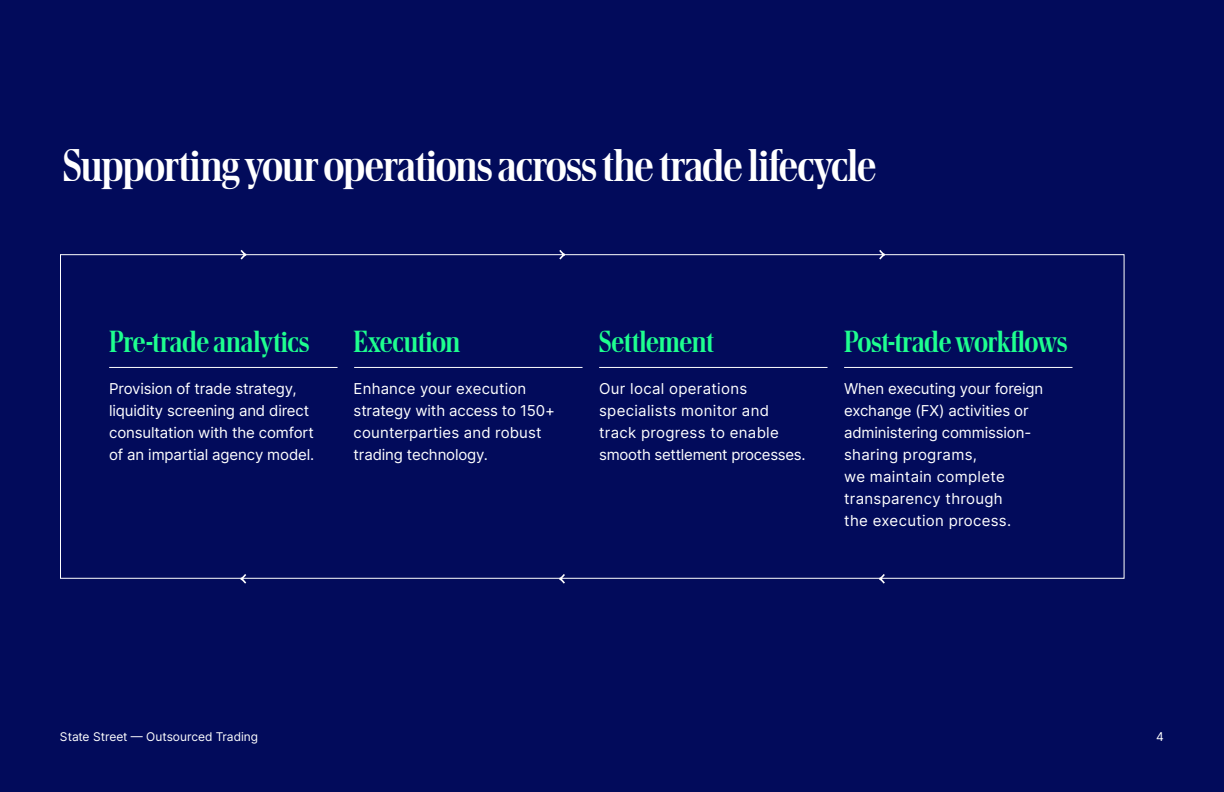
<style>
.page{position:relative;width:1224px;height:792px;background:#020b5b}
.page>*{position:absolute;margin:0;border:0;box-sizing:border-box;transform-origin:0 0}
.t1{font:45px "Lab Antiqua VF Variable";letter-spacing:-.02em;color:#fff}
.t2{font:condensed 30px "Lab Antiqua Small";letter-spacing:-.015em;color:#1eff8f}
.t3{font:15px/22px "Inter";letter-spacing:-.01em;color:#fff}
.t4{font:15px/22px "Inter";letter-spacing:.02em;color:#fff}
.t5{font:12px "Inter";letter-spacing:-.005em;color:#fff}
</style>
<div class="page">
<hr style="left:109px;top:367px;width:229px;height:1px;background:#fff">
<hr style="left:354px;top:367px;width:229px;height:1px;background:#fff">
<hr style="left:599px;top:367px;width:229px;height:1px;background:#fff">
<hr style="left:844px;top:367px;width:229px;height:1px;background:#fff">
<svg style="left:879px;top:250px;width:6px;height:10px"></svg>
<svg style="left:559px;top:250px;width:6px;height:10px"></svg>
<svg style="left:241px;top:250px;width:5px;height:10px"></svg>
<svg style="left:879px;top:574px;width:6px;height:10px"></svg>
<svg style="left:559px;top:574px;width:6px;height:10px"></svg>
<svg style="left:241px;top:574px;width:5px;height:10px"></svg>
<h1 class="t1" style="left:63px;top:140px;width:815px">Supporting your operations across the trade lifecycle</h1>
<h2 class="t2" style="left:109px;top:325px;width:202px">Pre-trade analytics</h2>
<p class="t3" style="left:109px;top:377px;width:207px">Provision of trade strategy, liquidity screening and direct consultation with the comfort of an impartial agency model.</p>
<h2 class="t2" style="left:354px;top:325px;width:108px">Execution</h2>
<p class="t3" style="left:354px;top:377px;width:203px">Enhance your execution strategy with access to 150+ counterparties and robust trading technology.</p>
<h2 class="t2" style="left:599px;top:325px;width:116px">Settlement</h2>
<p class="t4" style="left:599px;top:377px;width:208px">Our local operations specialists monitor and track progress to enable smooth settlement processes.</p>
<h2 class="t2" style="left:844px;top:325px;width:225px">Post-trade workflows</h2>
<p class="t3" style="left:844px;top:377px;width:201px">When executing your foreign exchange (FX) activities or administering commission&shy;sharing programs,<br>we maintain complete transparency through<br>the execution process.</p>
<p class="t5" style="left:60px;top:728px;width:200px">State Street — Outsourced Trading</p>
<p class="t5" style="left:1156px;top:728px;width:9px">4</p>
</div>
